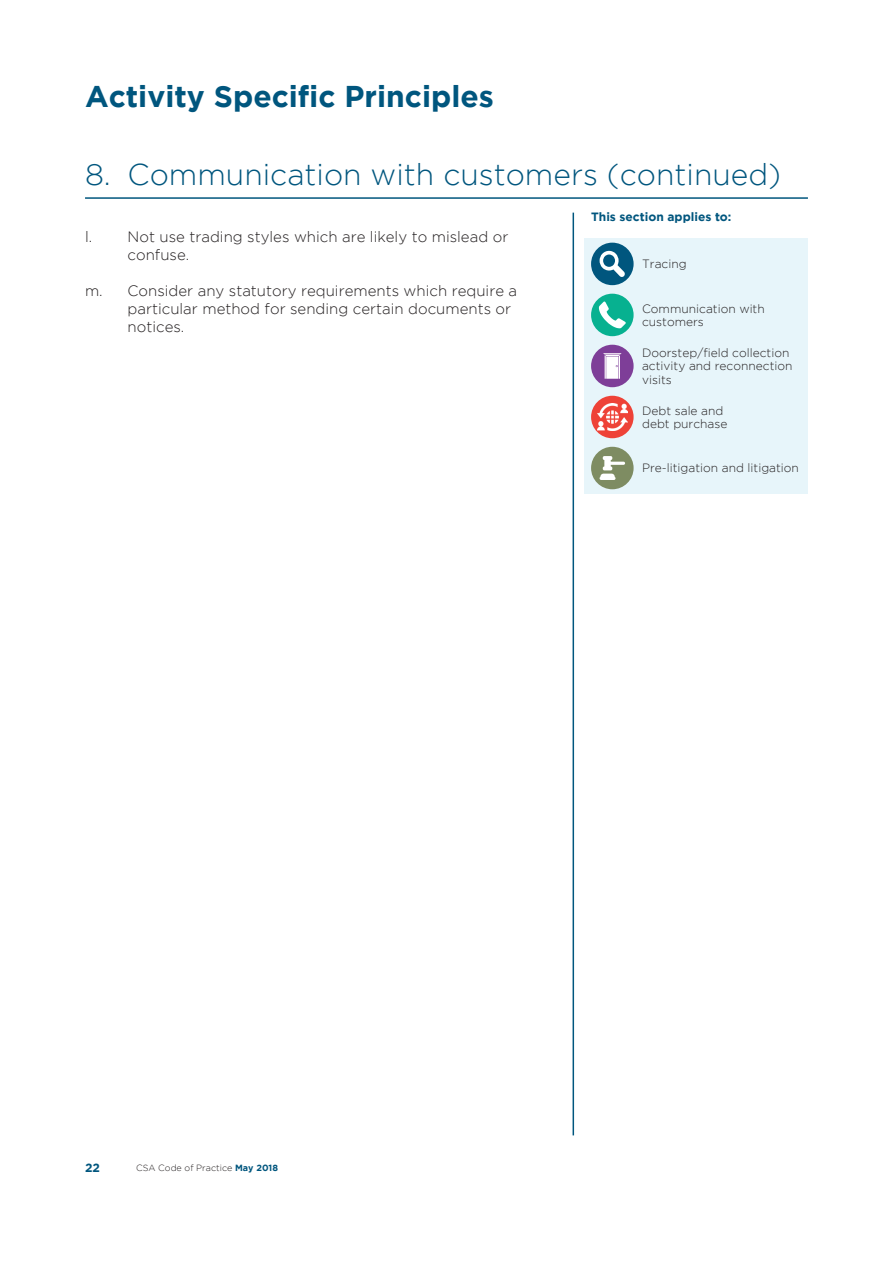
<style>
.page{position:relative;width:893px;height:1263px;background:#fff}
.page>*{position:absolute;margin:0;border:0;box-sizing:border-box;transform-origin:0 0}
.t1{font:300 30px "Gotham";color:#00567e}
.t2{font:700 30px "Gotham";color:#00567e}
.t3{font:300 15px/18px "Gotham";color:#231f20}
.t4{font:300 12px/13.5px "Gotham";color:#231f20}
.t5{font:700 12px "Gotham";color:#00567e}
.t6{font:300 9px "Gotham";color:#231f20}
.s1{font-weight:700;color:#00567e}
</style>
<div class="page">
<div style="left:585px;top:238px;width:223px;height:255px;background:#e7f5fa"></div>
<hr style="left:85px;top:197px;width:723px;height:2px;background:#00567e">
<hr style="left:573px;top:213px;width:1px;height:922px;background:#00567e">
<div style="left:591px;top:243px;width:43px;height:42px;background:#00567e;border-radius:50%"></div>
<svg style="left:600px;top:251px;width:25px;height:26px"></svg>
<div style="left:591px;top:294px;width:43px;height:42px;background:#07b190;border-radius:50%"></div>
<svg style="left:599px;top:302px;width:27px;height:26px"></svg>
<div style="left:591px;top:345px;width:43px;height:42px;background:#7e3e98;border-radius:50%"></div>
<svg style="left:603px;top:353px;width:19px;height:26px"></svg>
<div style="left:591px;top:396px;width:43px;height:42px;background:#ee4237;border-radius:50%"></div>
<img style="left:597px;top:404px;width:30px;height:26px">
<div style="left:591px;top:447px;width:43px;height:42px;background:#7e8c62;border-radius:50%"></div>
<svg style="left:600px;top:456px;width:25px;height:24px"></svg>
<p class="t2" style="left:85px;top:79px;width:410px">Activity Specific Principles</p>
<p class="t1" style="left:85px;top:159px;width:697px">8. Communication with customers (continued)</p>
<p class="t5" style="left:591px;top:210px;width:142px">This section applies to:</p>
<p class="t4" style="left:642px;top:257px;width:46px">Tracing</p>
<p class="t3" style="left:128px;top:227px;width:382px;text-indent:-43px">l. Not use trading styles which are likely to mislead or confuse.</p>
<p class="t3" style="left:128px;top:281px;width:391px;text-indent:-43px">m. Consider any statutory requirements which require a particular method for sending certain documents or notices.</p>
<p class="t4" style="left:642px;top:301px;width:124px">Communication with customers</p>
<p class="t5" style="left:85px;top:1160px;width:16px">22</p>
<p class="t6" style="left:136px;top:1162px;width:143px">CSA Code of Practice <span class="s1">May 2018</span></p>
<p class="t4" style="left:642px;top:346px;width:152px">Doorstep/field collection activity and reconnection visits</p>
<p class="t4" style="left:642px;top:403px;width:83px">Debt sale and</p>
<p class="t4" style="left:642px;top:417px;width:87px">debt purchase</p>
<p class="t4" style="left:642px;top:461px;width:158px">Pre-litigation and litigation</p>
</div>
